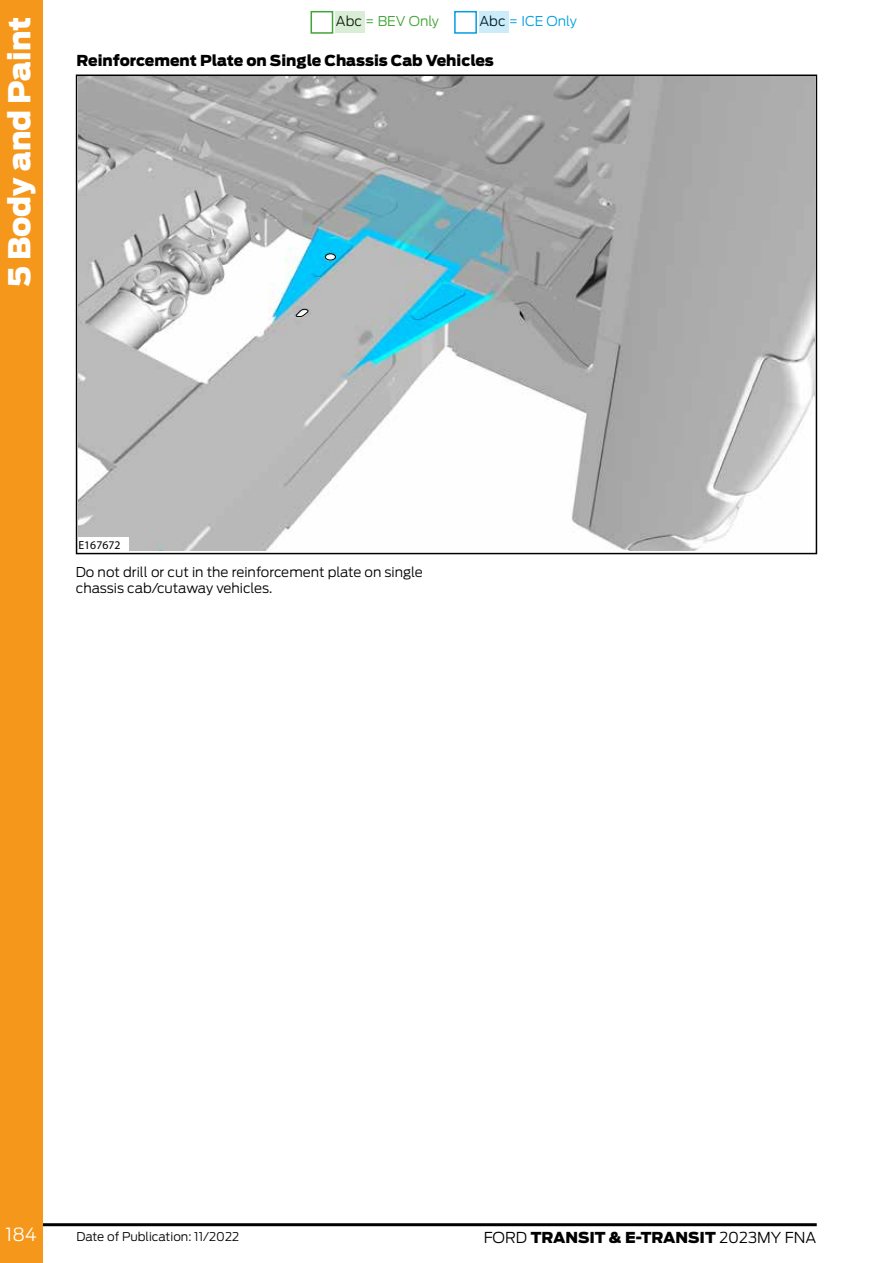
<style>
.page{position:relative;width:893px;height:1263px;background:#fff}
.page>*{position:absolute;margin:0;border:0;box-sizing:border-box;transform-origin:0 0}
.t1{font:900 30px "Ford Antenna";color:#fff}
.t2{font:300 18px "Ford Antenna";color:#fff}
.t3{font:900 15px "Ford Antenna";color:#000}
.t4{font:300 13.5px/16.2px "Ford Antenna";color:#000}
.t5{font:300 13.5px "Ford Antenna";color:#3fa535}
.t6{font:300 13.5px "Ford Antenna";color:#009fe3}
.t7{font:300 12px "Ford Antenna";color:#000}
.t8{font:11.7px "Arial";color:#000}
.s1{color:#000}
.s2{font-weight:300}
</style>
<div class="page">
<div style="left:310px;top:11px;width:23px;height:23px;border:2px solid #3fa535"></div>
<div style="left:335px;top:12px;width:29px;height:21px;background:#d9edd7"></div>
<div style="left:454px;top:11px;width:23px;height:23px;border:2px solid #009fe3"></div>
<div style="left:479px;top:12px;width:29px;height:21px;background:#cdecf9"></div>
<hr style="left:31px;top:1223px;width:786px;height:3px;background:#000">
<div style="left:0;top:0;width:43px;height:1263px;background:#f4971a"></div>
<img style="left:79px;top:78px;width:735px;height:473px">
<div style="left:78px;top:537px;width:50px;height:15px;background:#fff"></div>
<div style="left:325px;top:254px;width:11px;height:6px;border:1px solid #000;border-radius:50%"></div>
<svg style="left:296px;top:309px;width:12px;height:8px"></svg>
<div style="left:76px;top:75px;width:741px;height:479px;border:2px solid #000"></div>
<h1 class="t1" style="left:-8px;top:287px;width:272px;rotate:-90deg">5 Body and Paint</h1>
<p class="t5" style="left:336px;top:10px;width:105px"><span class="s1">Abc</span> = BEV Only</p>
<p class="t6" style="left:480px;top:10px;width:99px"><span class="s1">Abc</span> = ICE Only</p>
<p class="t3" style="left:77px;top:47px;width:419px">Reinforcement Plate on Single Chassis Cab Vehicles</p>
<p class="t8" style="left:79px;top:537px;width:43px">E167672</p>
<p class="t4" style="left:76px;top:562px;width:349px">Do not drill or cut in the reinforcement plate on single chassis cab/cutaway vehicles.</p>
<p class="t2" style="left:6px;top:1219px;width:33px">184</p>
<p class="t7" style="left:77px;top:1226px;width:164px">Date of Publication: 11/2022</p>
<p class="t3" style="left:484px;top:1223px;width:334px"><span class="s2">FORD</span> TRANSIT &amp; E-TRANSIT <span class="s2">2023MY FNA</span></p>
</div>
